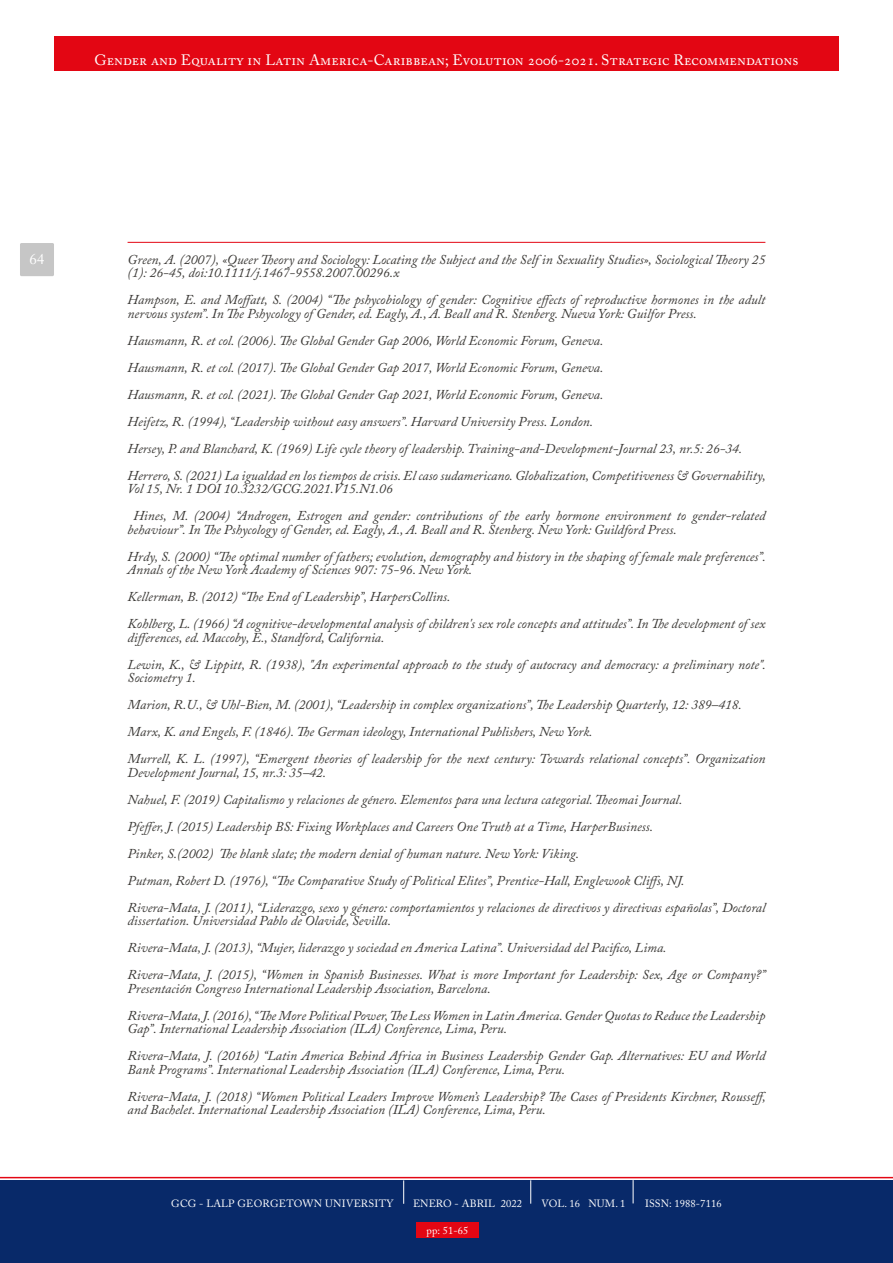
<style>
.page{position:relative;width:893px;height:1263px;background:#fff}
.page>*{position:absolute;margin:0;border:0;box-sizing:border-box;transform-origin:0 0}
.t1{font:15px "Adobe Caslon Pro";letter-spacing:.005em;color:#fff}
.t2{font:italic 13.5px/27px "Adobe Caslon Pro";color:#3a3835}
.t3{font:10.5px "Adobe Caslon Pro";letter-spacing:.01em;color:#fff}
</style>
<div class="page">
<div style="left:54px;top:37px;width:785px;height:34px;background:#e30613"></div>
<div style="left:0;top:1180px;width:893px;height:83px;background:#082969"></div>
<div style="left:20px;top:243px;width:34px;height:33px;background:#c6c6c6;border-radius:2px"></div>
<hr style="left:128px;top:242px;width:637px;height:1px;background:#e30613">
<svg style="left:0;top:1177px;width:893px;height:27px"></svg>
<div style="left:416px;top:1222px;width:63px;height:15px;background:#e30613"></div>
<p class="t1" style="left:94px;top:51px;width:706px">Gender and Equality in Latin America-Caribbean; Evolution 2006-2021. Strategic Recommendations</p>
<p class="t1" style="left:29px;top:250px;width:16px">64</p>
<p class="t2" style="left:128px;top:252px;width:639px;line-height:13.5px">Green, A. (2007), «Queer Theory and Sociology: Locating the Subject and the Self in Sexuality Studies», Sociological Theory 25 (1): 26-45, doi:10.1111/j.1467-9558.2007.00296.x</p>
<p class="t2" style="left:128px;top:293px;width:639px;line-height:13.5px">Hampson, E. and Moffatt, S. (2004) “The pshycobiology of gender: Cognitive effects of reproductive hormones in the adult nervous system”. In The Pshycology of Gender, ed. Eagly, A., A. Beall and R. Stenberg. Nueva York: Guilfor Press.</p>
<p class="t2" style="left:128px;top:326px;width:640px">Hausmann, R. et col. (2006). The Global Gender Gap 2006, World Economic Forum, Geneva.<br>Hausmann, R. et col. (2017). The Global Gender Gap 2017, World Economic Forum, Geneva.<br>Hausmann, R. et col. (2021). The Global Gender Gap 2021, World Economic Forum, Geneva.<br>Heifetz, R. (1994), “Leadership without easy answers”. Harvard University Press. London.<br>Hersey, P. and Blanchard, K. (1969) Life cycle theory of leadership. Training-and-Development-Journal 23, nr.5: 26-34.<br>Herrero, S. (2021) La igualdad en los tiempos de crisis. El caso sudamericano. Globalization, Competitiveness &amp; Governability,</p>
<p class="t2" style="left:133px;top:475px;width:633px;text-indent:-6px">Vol 15, Nr. 1 DOI 10.3232/GCG.2021.V15.N1.06<br>Hines, M. (2004) “Androgen, Estrogen and gender: contributions of the early hormone environment to gender-related</p>
<p class="t2" style="left:128px;top:515px;width:640px">behaviour”. In The Pshycology of Gender, ed. Eagly, A., A. Beall and R. Stenberg. New York: Guildford Press.<br>Hrdy, S. (2000) “The optimal number of fathers; evolution, demography and history in the shaping of female male preferences”.</p>
<p class="t2" style="left:128px;top:556px;width:639px">Annals of the New York Academy of Sciences 907: 75-96. New York.<br>Kellerman, B. (2012) “The End of Leadership”, HarpersCollins.<br>Kohlberg, L. (1966) “A cognitive-developmental analysis of children's sex role concepts and attitudes”. In The development of sex</p>
<p class="t2" style="left:128px;top:623px;width:640px">differences, ed. Maccoby, E., Standford, California.<br>Lewin, K., &amp; Lippitt, R. (1938), "An experimental approach to the study of autocracy and democracy: a preliminary note".</p>
<p class="t2" style="left:128px;top:664px;width:639px">Sociometry 1.<br>Marion, R.U., &amp; Uhl-Bien, M. (2001), “Leadership in complex organizations”, The Leadership Quarterly, 12: 389–418.<br>Marx, K. and Engels, F. (1846). The German ideology, International Publishers, New York.<br>Murrell, K. L. (1997), “Emergent theories of leadership for the next century: Towards relational concepts”. Organization</p>
<p class="t2" style="left:128px;top:758px;width:639px">Development Journal, 15, nr.3: 35–42.<br>Nahuel, F. (2019) Capitalismo y relaciones de género. Elementos para una lectura categorial. Theomai Journal.<br>Pfeffer, J. (2015) Leadership BS: Fixing Workplaces and Careers One Truth at a Time, HarperBusiness.<br>Pinker, S.(2002) The blank slate; the modern denial of human nature. New York: Viking.<br>Putman, Robert D. (1976), “The Comparative Study of Political Elites”, Prentice-Hall, Englewook Cliffs, NJ.<br>Rivera-Mata, J. (2011), “Liderazgo, sexo y género: comportamientos y relaciones de directivos y directivas españolas”, Doctoral</p>
<p class="t2" style="left:128px;top:907px;width:640px">dissertation. Universidad Pablo de Olavide, Sevilla.<br>Rivera-Mata, J. (2013), “Mujer, liderazgo y sociedad en America Latina”. Universidad del Pacifico, Lima.<br>Rivera-Mata, J. (2015), “Women in Spanish Businesses. What is more Important for Leadership: Sex, Age or Company?”</p>
<p class="t2" style="left:128px;top:974px;width:639px">Presentación Congreso International Leadership Association, Barcelona.<br>Rivera-Mata, J. (2016), “The More Political Power, The Less Women in Latin America. Gender Quotas to Reduce the Leadership</p>
<p class="t2" style="left:128px;top:1015px;width:639px">Gap”. International Leadership Association (ILA) Conference, Lima, Peru.<br>Rivera-Mata, J. (2016b) “Latin America Behind Africa in Business Leadership Gender Gap. Alternatives: EU and World</p>
<p class="t2" style="left:128px;top:1055px;width:643px">Bank Programs”. International Leadership Association (ILA) Conference, Lima, Peru.<br>Rivera-Mata, J. (2018) “Women Political Leaders Improve Women’s Leadership? The Cases of Presidents Kirchner, Rousseff,</p>
<p class="t2" style="left:128px;top:1096px;width:420px">and Bachelet. International Leadership Association (ILA) Conference, Lima, Peru.</p>
<p class="t3" style="left:171px;top:1197px;width:224px">GCG - LALP GEORGETOWN UNIVERSITY</p>
<p class="t3" style="left:413px;top:1197px;width:110px">ENERO - ABRIL 2022</p>
<p class="t3" style="left:542px;top:1197px;width:85px">VOL. 16 NUM. 1</p>
<p class="t3" style="left:645px;top:1197px;width:78px">ISSN: 1988-7116</p>
<p class="t3" style="left:426px;top:1224px;width:43px">pp: 51-65</p>
</div>
